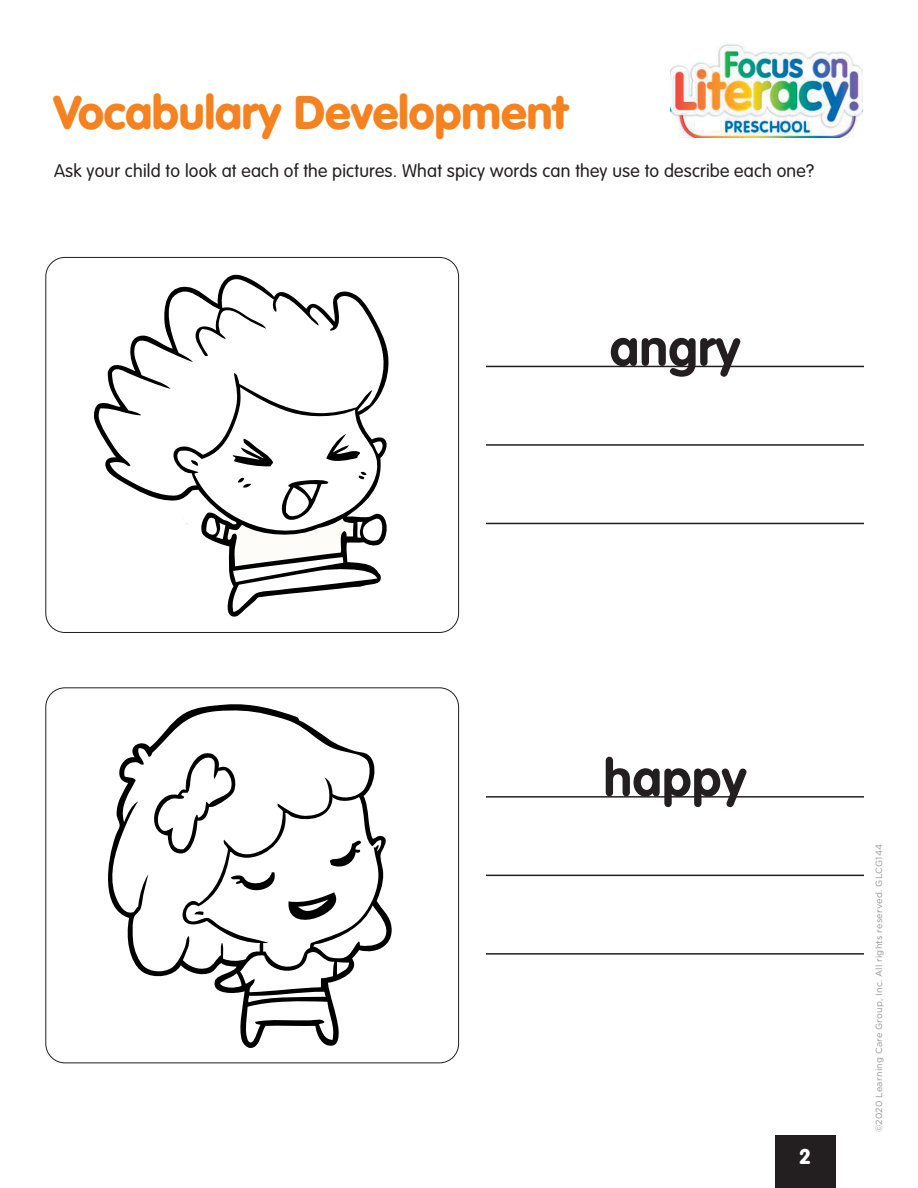
<style>
.page{position:relative;width:918px;height:1188px;background:#fff}
.page>*{position:absolute;margin:0;border:0;box-sizing:border-box;transform-origin:0 0}
.t1{font:700 51px "VAG Rounded Std";letter-spacing:.01em;color:#231f20}
.t2{font:900 46.5px "VAG Rounded Std";color:#f58220}
.t3{font:900 21px "VAG Rounded Std";color:#fff}
.t4{font:300 18px "VAG Rounded Std";letter-spacing:.01em;color:#231f20}
.t5{font:9px "Gotham";letter-spacing:.025em;color:#939598}
</style>
<div class="page">
<div style="left:775px;top:1135px;width:61px;height:53px;background:#231f20"></div>
<img style="left:671px;top:44px;width:192px;height:94px">
<hr style="left:486px;top:366px;width:378px;height:1px;background:#231f20">
<hr style="left:486px;top:444px;width:378px;height:2px;background:#231f20">
<hr style="left:486px;top:523px;width:378px;height:1px;background:#231f20">
<hr style="left:486px;top:796px;width:378px;height:2px;background:#231f20">
<hr style="left:486px;top:875px;width:378px;height:1px;background:#231f20">
<hr style="left:486px;top:953px;width:378px;height:2px;background:#231f20">
<svg style="left:94px;top:274px;width:295px;height:343px"></svg>
<svg style="left:108px;top:704px;width:284px;height:344px"></svg>
<svg style="left:288px;top:892px;width:59px;height:43px"></svg>
<h2 class="t2" style="left:54px;top:85px;width:516px">Vocabulary Development</h2>
<p class="t4" style="left:54px;top:161px;width:762px">Ask your child to look at each of the pictures. What spicy words can they use to describe each one?</p>
<h1 class="t1" style="left:610px;top:318px;width:132px">angry</h1>
<h1 class="t1" style="left:604px;top:748px;width:144px">happy</h1>
<p class="t3" style="left:800px;top:1144px;width:12px">2</p>
<p class="t5" style="left:873px;top:1132px;width:290px;rotate:-90deg">©2020 Learning Care Group, Inc. All rights reserved. GLCG144</p>
</div>
